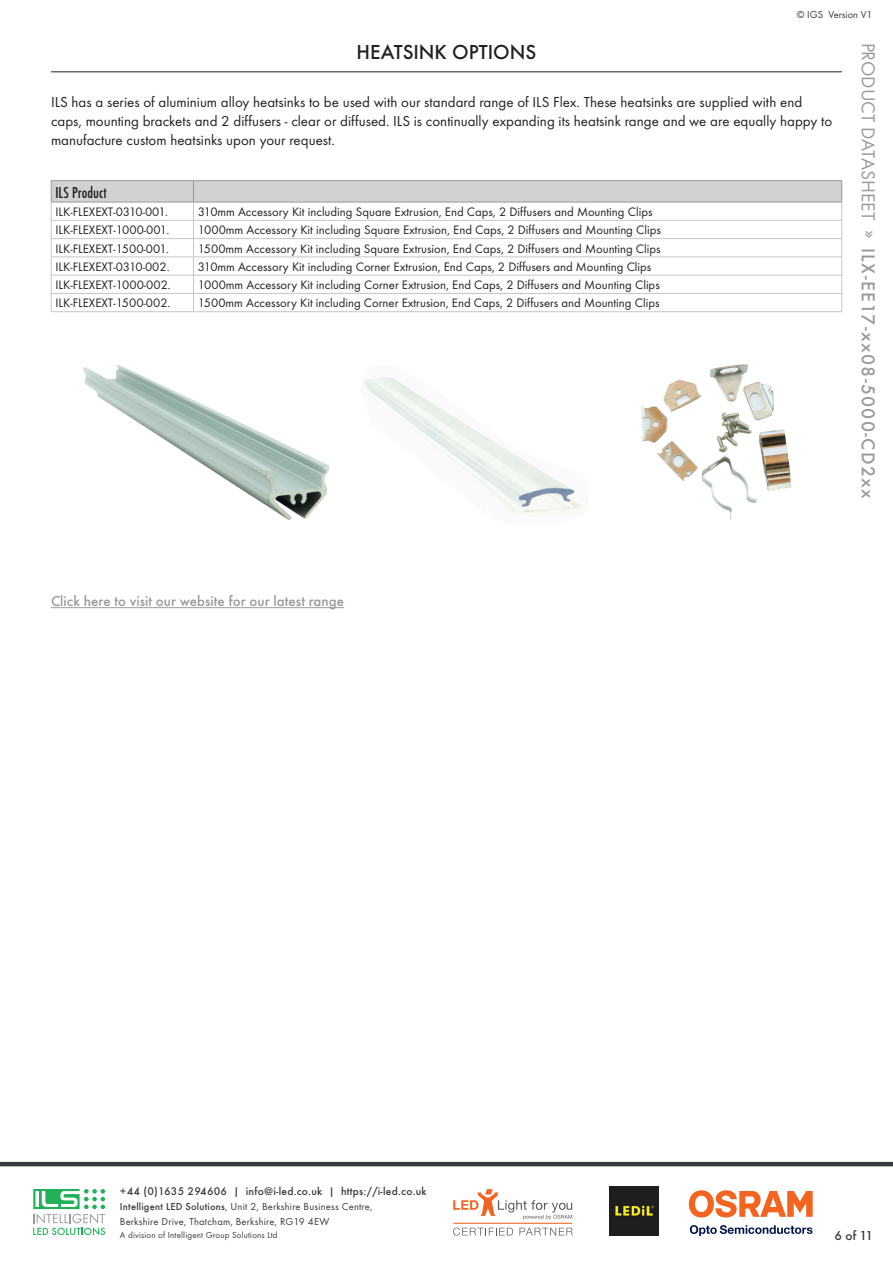
<style>
.page{position:relative;width:893px;height:1263px;background:#fff}
.page>*{position:absolute;margin:0;border:0;box-sizing:border-box;transform-origin:0 0}
.SubHeading{font:500 21px "Futura T";color:#231f20}
.t1{font:500 19.5px "Futura T";letter-spacing:.07em;color:#989a9c}
.Table_Text{font:500 condensed 16.5px "Futura T";color:#231f20}
.Bodytext{font:15px/18.8px "Futura T";color:#231f20}
.Bodytext-2{font:500 15px "Futura T";color:#989a9c}
.t2{font:500 13.5px "Futura T";color:#373a3c}
.Bodytext-3{font:12.75px "Futura T";color:#231f20}
.t3{font:500 11.55px "Futura T";letter-spacing:.02em;color:#373a3c}
.t4{font:10.5px/15px "Futura T";letter-spacing:.02em;color:#373a3c}
.t5{font:10.5px "Futura T";color:#373a3c}
.t6{font:9px "Futura T";letter-spacing:.02em;color:#373a3c}
.s1{font-weight:400}
.s2{font-weight:500}
</style>
<div class="page">
<svg style="left:453px;top:1189px;width:119px;height:31px"></svg>
<svg style="left:453px;top:1227px;width:60px;height:8px"></svg>
<svg style="left:519px;top:1228px;width:54px;height:7px"></svg>
<hr style="left:453px;top:1223px;width:119px;height:1px;background:#f36421">
<svg style="left:690px;top:1225px;width:122px;height:11px"></svg>
<svg style="left:689px;top:1190px;width:124px;height:27px"></svg>
<img style="left:609px;top:1186px;width:50px;height:50px">
<hr style="left:0;top:1162px;width:893px;height:4px;background:#373a3c">
<svg style="left:33px;top:1189px;width:72px;height:46px"></svg>
<hr style="left:51px;top:71px;width:791px;height:1px;background:#231f20">
<hr style="left:51px;top:607px;width:293px;height:1px;background:#989a9c">
<hr style="left:51px;top:311px;width:142px;height:1px;background:#c6c6c8">
<hr style="left:193px;top:311px;width:649px;height:1px;background:#c6c6c8">
<hr style="left:51px;top:180px;width:142px;height:1px;background:#989a9c">
<hr style="left:193px;top:180px;width:649px;height:1px;background:#989a9c">
<svg style="left:51px;top:181px;width:791px;height:130px"></svg>
<hr style="left:51px;top:202px;width:142px;height:1px;background:#989a9c">
<hr style="left:193px;top:202px;width:649px;height:1px;background:#989a9c">
<img style="left:641px;top:364px;width:133px;height:89px">
<img style="left:83px;top:365px;width:246px;height:155px">
<img style="left:364px;top:377px;width:218px;height:138px">
<p class="t5" style="left:797px;top:8px;width:77px">© IGS Version V1</p>
<p class="SubHeading" style="left:357px;top:39px;width:181px">HEATSINK OPTIONS</p>
<p class="Bodytext" style="left:51px;top:93px;width:783px">ILS has a series of aluminium alloy heatsinks to be used with our standard range of ILS Flex. These heatsinks are supplied with end caps, mounting brackets and 2 diffusers - clear or diffused. ILS is continually expanding its heatsink range and we are equally happy to manufacture custom heatsinks upon your request.</p>
<p class="Table_Text" style="left:55px;top:183px;width:53px">ILS Product</p>
<p class="Bodytext-3" style="left:55px;top:204px;width:114px">ILK-FLEXEXT-0310-001.</p>
<p class="Bodytext-3" style="left:198px;top:204px;width:456px">310mm Accessory Kit including Square Extrusion, End Caps, 2 Diffusers and Mounting Clips</p>
<p class="Bodytext-3" style="left:55px;top:223px;width:115px">ILK-FLEXEXT-1000-001.</p>
<p class="Bodytext-3" style="left:198px;top:223px;width:465px">1000mm Accessory Kit including Square Extrusion, End Caps, 2 Diffusers and Mounting Clips</p>
<p class="Bodytext-3" style="left:55px;top:241px;width:115px">ILK-FLEXEXT-1500-001.</p>
<p class="Bodytext-3" style="left:198px;top:241px;width:464px">1500mm Accessory Kit including Square Extrusion, End Caps, 2 Diffusers and Mounting Clips</p>
<p class="Bodytext-3" style="left:55px;top:259px;width:116px">ILK-FLEXEXT-0310-002.</p>
<p class="Bodytext-3" style="left:198px;top:259px;width:455px">310mm Accessory Kit including Corner Extrusion, End Caps, 2 Diffusers and Mounting Clips</p>
<p class="Bodytext-3" style="left:55px;top:277px;width:117px">ILK-FLEXEXT-1000-002.</p>
<p class="Bodytext-3" style="left:198px;top:277px;width:464px">1000mm Accessory Kit including Corner Extrusion, End Caps, 2 Diffusers and Mounting Clips</p>
<p class="Bodytext-3" style="left:55px;top:296px;width:117px">ILK-FLEXEXT-1500-002.</p>
<p class="Bodytext-3" style="left:198px;top:296px;width:463px">1500mm Accessory Kit including Corner Extrusion, End Caps, 2 Diffusers and Mounting Clips</p>
<h2 class="t1" style="left:880px;top:43px;width:458px;rotate:90deg"><span class="s1">PRODUCT DATASHEET </span><sup>»</sup> ILX-EE17-xx08-5000-CD2xx</h2>
<p class="Bodytext-2" style="left:51px;top:592px;width:295px">Click here to visit our website for our latest range</p>
<p class="t3" style="left:120px;top:1184px;width:308px">+44 (0)1635 294606 | info@i-led.co.uk | https://i-led.co.uk</p>
<p class="t4" style="left:120px;top:1199px;width:254px"><span class="s2">Intelligent LED Solutions</span>, Unit 2, Berkshire Business Centre,<br>Berkshire Drive, Thatcham, Berkshire, RG19 4EW</p>
<p class="t6" style="left:120px;top:1230px;width:159px">A division of Intelligent Group Solutions Ltd</p>
<p class="t2" style="left:834px;top:1227px;width:40px">6 of 11</p>
</div>
